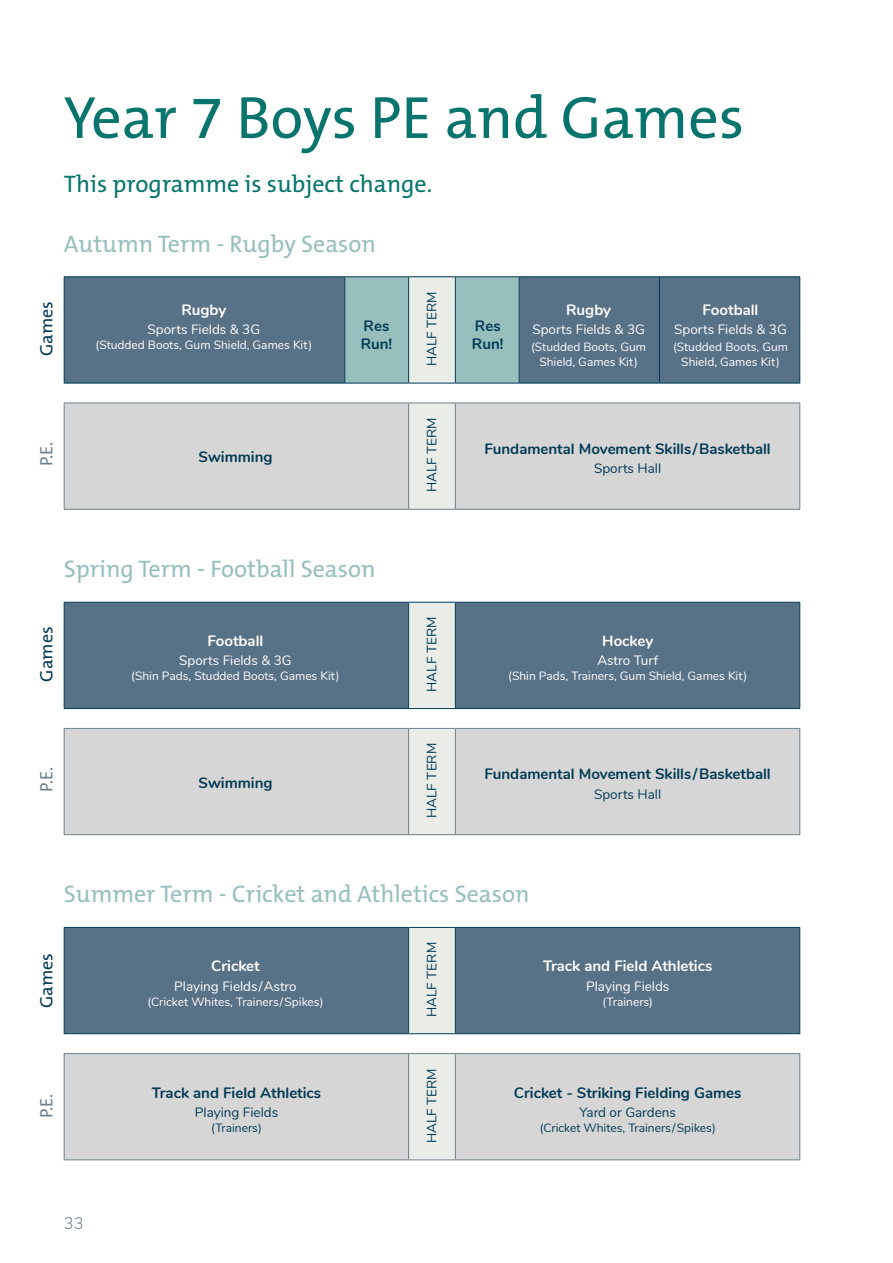
<style>
.page{position:relative;width:893px;height:1263px;background:#fff}
.page>*{position:absolute;margin:0;border:0;box-sizing:border-box;transform-origin:0 0}
.t1{font:60px "The Mix B W5 Plain";color:#07756d}
.t2{font:24px "The Mix B W5 Plain";color:#97bfbd}
.t3{font:24px "The Mix B W5 Plain";color:#07756d}
.t4{font:18px "The Mix B W5 Plain";color:#033b55}
.t5{font:18px "The Mix B W5 Plain";color:#6c808e}
.t6{font:300 16.5px "Nunito";color:#6c808e}
.t7{font:700 15px/18px "Nunito";color:#033b55}
.t8{font:700 15px "Nunito";color:#fff}
.t9{font:13.5px "Nunito";color:#fff}
.t10{font:13.5px "Nunito";color:#033b55}
.t11{font:12px/15px "Nunito";color:#fff;text-align:center}
.t12{font:12px "Nunito";color:#033b55}
</style>
<div class="page">
<div style="left:65px;top:928px;width:734px;height:105px;background:#577187"></div>
<div style="left:409px;top:927px;width:46px;height:107px;background:#eaece8"></div>
<hr style="left:64px;top:927px;width:345px;height:1px;background:#033b55">
<hr style="left:64px;top:928px;width:1px;height:105px;background:#033b55">
<hr style="left:409px;top:927px;width:46px;height:1px;background:#033b55">
<hr style="left:408px;top:928px;width:1px;height:105px;background:#033b55">
<hr style="left:455px;top:927px;width:345px;height:1px;background:#033b55">
<hr style="left:455px;top:928px;width:1px;height:105px;background:#033b55">
<hr style="left:799px;top:928px;width:1px;height:105px;background:#033b55">
<hr style="left:64px;top:1033px;width:345px;height:1px;background:#033b55">
<hr style="left:409px;top:1033px;width:46px;height:1px;background:#033b55">
<hr style="left:455px;top:1033px;width:345px;height:1px;background:#033b55">
<div style="left:65px;top:1054px;width:734px;height:105px;background:#d5d6d5"></div>
<div style="left:409px;top:1053px;width:46px;height:107px;background:#eaece8"></div>
<hr style="left:64px;top:1053px;width:345px;height:1px;background:#6c808e">
<hr style="left:64px;top:1054px;width:1px;height:105px;background:#6c808e">
<hr style="left:409px;top:1053px;width:46px;height:1px;background:#6c808e">
<hr style="left:408px;top:1054px;width:1px;height:105px;background:#6c808e">
<hr style="left:455px;top:1053px;width:345px;height:1px;background:#6c808e">
<hr style="left:455px;top:1054px;width:1px;height:105px;background:#6c808e">
<hr style="left:799px;top:1054px;width:1px;height:105px;background:#6c808e">
<hr style="left:64px;top:1159px;width:345px;height:1px;background:#6c808e">
<hr style="left:409px;top:1159px;width:46px;height:1px;background:#6c808e">
<hr style="left:455px;top:1159px;width:345px;height:1px;background:#6c808e">
<div style="left:65px;top:277px;width:734px;height:106px;background:#577187"></div>
<div style="left:345px;top:277px;width:174px;height:106px;background:#97bfbd"></div>
<div style="left:409px;top:277px;width:46px;height:106px;background:#eaece8"></div>
<hr style="left:64px;top:276px;width:281px;height:1px;background:#033b55">
<hr style="left:64px;top:277px;width:1px;height:106px;background:#033b55">
<hr style="left:345px;top:276px;width:64px;height:1px;background:#033b55">
<hr style="left:344px;top:277px;width:1px;height:106px;background:#033b55">
<hr style="left:409px;top:276px;width:46px;height:1px;background:#033b55">
<hr style="left:408px;top:277px;width:1px;height:106px;background:#033b55">
<hr style="left:455px;top:276px;width:64px;height:1px;background:#033b55">
<hr style="left:455px;top:277px;width:1px;height:106px;background:#033b55">
<hr style="left:519px;top:276px;width:140px;height:1px;background:#033b55">
<hr style="left:519px;top:277px;width:1px;height:106px;background:#033b55">
<hr style="left:659px;top:276px;width:141px;height:1px;background:#033b55">
<hr style="left:659px;top:277px;width:1px;height:106px;background:#033b55">
<hr style="left:799px;top:277px;width:1px;height:106px;background:#033b55">
<hr style="left:64px;top:383px;width:281px;height:1px;background:#033b55">
<hr style="left:345px;top:383px;width:64px;height:1px;background:#033b55">
<hr style="left:409px;top:383px;width:46px;height:1px;background:#033b55">
<hr style="left:455px;top:383px;width:64px;height:1px;background:#033b55">
<hr style="left:519px;top:383px;width:140px;height:1px;background:#033b55">
<hr style="left:659px;top:383px;width:141px;height:1px;background:#033b55">
<div style="left:65px;top:404px;width:734px;height:105px;background:#d5d6d5"></div>
<div style="left:409px;top:403px;width:46px;height:106px;background:#eaece8"></div>
<hr style="left:64px;top:403px;width:345px;height:1px;background:#6c808e">
<hr style="left:64px;top:403px;width:1px;height:106px;background:#6c808e">
<hr style="left:409px;top:403px;width:46px;height:1px;background:#6c808e">
<hr style="left:408px;top:403px;width:1px;height:106px;background:#6c808e">
<hr style="left:455px;top:403px;width:345px;height:1px;background:#6c808e">
<hr style="left:455px;top:403px;width:1px;height:106px;background:#6c808e">
<hr style="left:799px;top:403px;width:1px;height:106px;background:#6c808e">
<hr style="left:64px;top:509px;width:345px;height:1px;background:#6c808e">
<hr style="left:409px;top:509px;width:46px;height:1px;background:#6c808e">
<hr style="left:455px;top:509px;width:345px;height:1px;background:#6c808e">
<div style="left:65px;top:603px;width:734px;height:105px;background:#577187"></div>
<div style="left:409px;top:602px;width:46px;height:106px;background:#eaece8"></div>
<hr style="left:64px;top:602px;width:345px;height:1px;background:#033b55">
<hr style="left:64px;top:603px;width:1px;height:105px;background:#033b55">
<hr style="left:409px;top:602px;width:46px;height:1px;background:#033b55">
<hr style="left:408px;top:603px;width:1px;height:105px;background:#033b55">
<hr style="left:455px;top:602px;width:345px;height:1px;background:#033b55">
<hr style="left:455px;top:603px;width:1px;height:105px;background:#033b55">
<hr style="left:799px;top:603px;width:1px;height:105px;background:#033b55">
<hr style="left:64px;top:708px;width:345px;height:1px;background:#033b55">
<hr style="left:409px;top:708px;width:46px;height:1px;background:#033b55">
<hr style="left:455px;top:708px;width:345px;height:1px;background:#033b55">
<div style="left:65px;top:729px;width:734px;height:105px;background:#d5d6d5"></div>
<div style="left:409px;top:728px;width:46px;height:107px;background:#eaece8"></div>
<hr style="left:64px;top:728px;width:345px;height:1px;background:#6c808e">
<hr style="left:64px;top:729px;width:1px;height:105px;background:#6c808e">
<hr style="left:409px;top:728px;width:46px;height:1px;background:#6c808e">
<hr style="left:408px;top:729px;width:1px;height:105px;background:#6c808e">
<hr style="left:455px;top:728px;width:345px;height:1px;background:#6c808e">
<hr style="left:455px;top:729px;width:1px;height:105px;background:#6c808e">
<hr style="left:799px;top:729px;width:1px;height:105px;background:#6c808e">
<hr style="left:64px;top:834px;width:345px;height:1px;background:#6c808e">
<hr style="left:409px;top:834px;width:46px;height:1px;background:#6c808e">
<hr style="left:455px;top:834px;width:345px;height:1px;background:#6c808e">
<h1 class="t1" style="left:64px;top:79px;width:682px">Year 7 Boys PE and Games</h1>
<h2 class="t3" style="left:64px;top:169px;width:370px">This programme is subject change.</h2>
<h2 class="t2" style="left:64px;top:228px;width:314px">Autumn Term - Rugby Season</h2>
<h3 class="t4" style="left:35px;top:356px;width:57px;rotate:-90deg">Games</h3>
<p class="t8" style="left:181px;top:298px;width:46px">Rugby</p>
<p class="t9" style="left:148px;top:320px;width:114px">Sports Fields &amp; 3G</p>
<p class="t11" style="left:96px;top:337px;width:218px">(Studded Boots, Gum Shield, Games Kit)</p>
<p class="t7" style="left:361px;top:316px;width:33px">Res<br>Run!</p>
<p class="t10" style="left:422px;top:366px;width:76px;rotate:-90deg">HALF TERM</p>
<p class="t7" style="left:472px;top:316px;width:33px">Res<br>Run!</p>
<p class="t8" style="left:566px;top:298px;width:46px">Rugby</p>
<p class="t9" style="left:532px;top:320px;width:114px">Sports Fields &amp; 3G</p>
<p class="t11" style="left:531px;top:338px;width:116px">(Studded Boots, Gum<br>Shield, Games Kit)</p>
<p class="t8" style="left:703px;top:298px;width:57px">Football</p>
<p class="t9" style="left:674px;top:320px;width:114px">Sports Fields &amp; 3G</p>
<p class="t11" style="left:673px;top:338px;width:116px">(Studded Boots, Gum<br>Shield, Games Kit)</p>
<h3 class="t5" style="left:35px;top:466px;width:26px;rotate:-90deg">P.E.</h3>
<p class="t7" style="left:199px;top:447px;width:75px">Swimming</p>
<p class="t10" style="left:422px;top:492px;width:76px;rotate:-90deg">HALF TERM</p>
<p class="t7" style="left:484px;top:439px;width:288px">Fundamental Movement Skills/Basketball</p>
<p class="t10" style="left:594px;top:459px;width:69px">Sports Hall</p>
<h2 class="t2" style="left:64px;top:553px;width:313px">Spring Term - Football Season</h2>
<h3 class="t4" style="left:35px;top:681px;width:57px;rotate:-90deg">Games</h3>
<p class="t8" style="left:208px;top:629px;width:57px">Football</p>
<p class="t9" style="left:179px;top:651px;width:114px">Sports Fields &amp; 3G</p>
<p class="t11" style="left:131px;top:668px;width:210px">(Shin Pads, Studded Boots, Games Kit)</p>
<h3 class="t5" style="left:35px;top:791px;width:26px;rotate:-90deg">P.E.</h3>
<p class="t7" style="left:199px;top:773px;width:75px">Swimming</p>
<p class="t10" style="left:422px;top:692px;width:76px;rotate:-90deg">HALF TERM</p>
<p class="t10" style="left:422px;top:818px;width:76px;rotate:-90deg">HALF TERM</p>
<p class="t8" style="left:602px;top:629px;width:53px">Hockey</p>
<p class="t9" style="left:597px;top:651px;width:62px">Astro Turf</p>
<p class="t11" style="left:508px;top:668px;width:240px">(Shin Pads, Trainers, Gum Shield, Games Kit)</p>
<p class="t7" style="left:484px;top:764px;width:288px">Fundamental Movement Skills/Basketball</p>
<p class="t10" style="left:594px;top:784px;width:69px">Sports Hall</p>
<h2 class="t2" style="left:64px;top:879px;width:467px">Summer Term - Cricket and Athletics Season</h2>
<h3 class="t4" style="left:35px;top:1008px;width:57px;rotate:-90deg">Games</h3>
<p class="t8" style="left:211px;top:955px;width:50px">Cricket</p>
<p class="t9" style="left:174px;top:976px;width:124px">Playing Fields/Astro</p>
<p class="t11" style="left:147px;top:993px;width:178px">(Cricket Whites, Trainers/Spikes)</p>
<p class="t10" style="left:422px;top:1017px;width:76px;rotate:-90deg">HALF TERM</p>
<p class="t8" style="left:543px;top:955px;width:171px">Track and Field Athletics</p>
<p class="t9" style="left:586px;top:976px;width:85px">Playing Fields</p>
<p class="t11" style="left:602px;top:993px;width:52px">(Trainers)</p>
<h3 class="t5" style="left:35px;top:1118px;width:26px;rotate:-90deg">P.E.</h3>
<p class="t7" style="left:152px;top:1082px;width:171px">Track and Field Athletics</p>
<p class="t10" style="left:195px;top:1102px;width:85px">Playing Fields</p>
<p class="t12" style="left:211px;top:1119px;width:52px">(Trainers)</p>
<p class="t10" style="left:422px;top:1143px;width:76px;rotate:-90deg">HALF TERM</p>
<p class="t7" style="left:514px;top:1082px;width:229px">Cricket - Striking Fielding Games</p>
<p class="t10" style="left:579px;top:1102px;width:98px">Yard or Gardens</p>
<p class="t12" style="left:540px;top:1119px;width:178px">(Cricket Whites, Trainers/Spikes)</p>
<h3 class="t6" style="left:64px;top:1211px;width:21px">33</h3>
</div>
